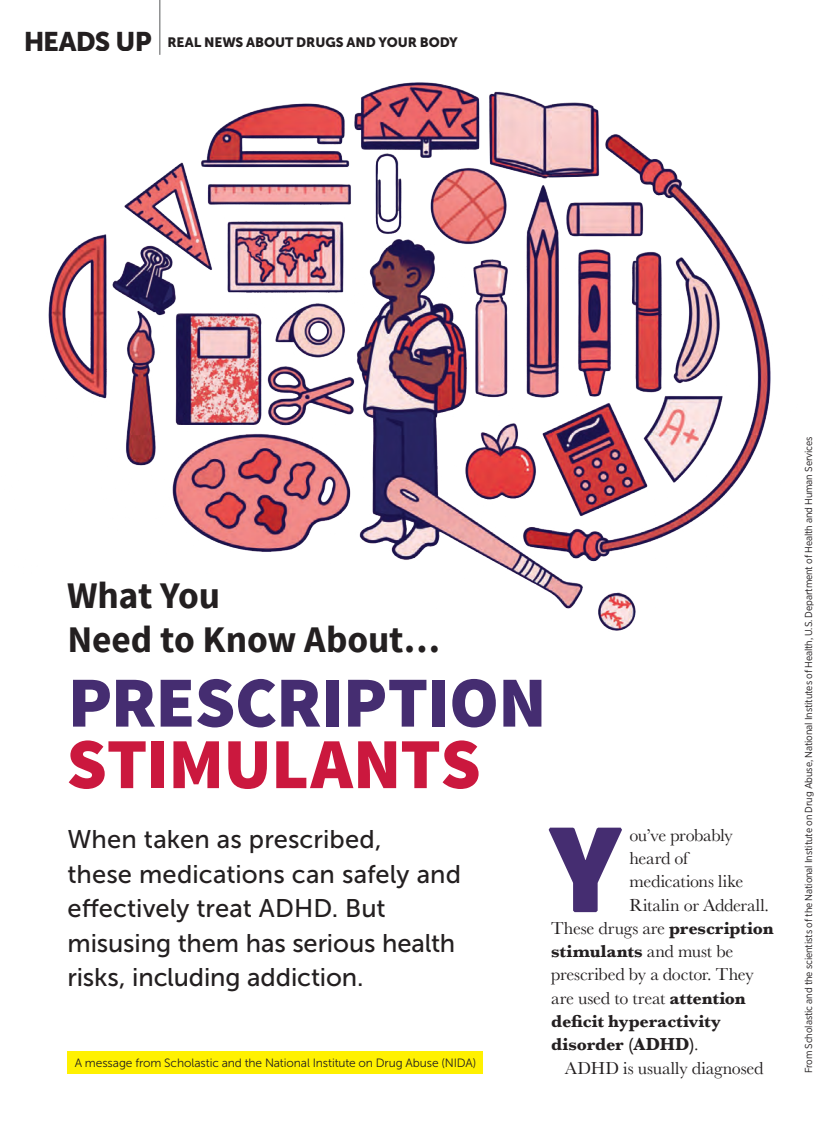
<style>
.page{position:relative;width:837px;height:1121px;background:#fff}
.page>*{position:absolute;margin:0;border:0;box-sizing:border-box;transform-origin:0 0}
.NIDA_Paragraph_Style{font:900 125.25px "Source Sans Pro";color:#452d71}
.t1{font:900 72px "Source Sans Pro";letter-spacing:-.01em;color:#452d71}
.t2{font:900 72px "Source Sans Pro";letter-spacing:-.01em;color:#cb183e}
.t3{font:700 37.5px/43.5px "Source Sans Pro";letter-spacing:-.005em;color:#231f20}
.t4{font:25.5px/34.5px "Museo Sans 500";color:#231f20}
.NIDA_Paragraph_Style-2{font:18px "Baskerville";letter-spacing:-.01em;color:#231f20}
.NIDA_Paragraph_Style-3{font:700 18px "Baskerville";letter-spacing:-.005em;color:#231f20}
.t5{font:13.5px "Museo Sans 900";color:#231f20}
.interviewP1{font:12px "Museo Sans 300";letter-spacing:-.005em;color:#231f20}
.NIDA3Sidebartext{font:10.2px "Gotham Narrow";letter-spacing:-.01em;color:#231f20}
.s1{font-size:26.85px}
.s2{font-weight:700}
.s3{font-weight:400}
</style>
<div class="page">
<img style="left:48px;top:82px;width:723px;height:549px">
<div style="left:67px;top:1051px;width:416px;height:22px;background:#fff101"></div>
<svg style="left:548px;top:827px;width:74px;height:86px"></svg>
<hr style="left:159px;top:0;width:1px;height:55px;background:#57585a">
<p class="t5" style="left:23px;top:35px;width:436px"><span class="s1">HEADS UP</span> REAL NEWS ABOUT DRUGS AND YOUR BODY</p>
<p class="t3" style="left:67px;top:575px;width:375px">What You<br>Need to Know About…</p>
<p class="t1" style="left:68px;top:655px;width:480px">PRESCRIPTION</p>
<p class="t2" style="left:66px;top:717px;width:416px">STIMULANTS</p>
<p class="t4" style="left:68px;top:822px;width:395px">When taken as prescribed,<br>these medications can safely and effectively treat ADHD. But misusing them has serious health risks, including addiction.</p>
<p class="NIDA_Paragraph_Style" style="left:551px;top:787px;width:70px">Y</p>
<p class="NIDA_Paragraph_Style-2" style="left:629px;top:823px;width:105px">ou’ve probably</p>
<p class="NIDA_Paragraph_Style-2" style="left:629px;top:846px;width:60px">heard of</p>
<p class="NIDA_Paragraph_Style-2" style="left:629px;top:870px;width:115px">medications like</p>
<p class="NIDA_Paragraph_Style-2" style="left:629px;top:893px;width:141px">Ritalin or Adderall.</p>
<p class="NIDA_Paragraph_Style-2" style="left:551px;top:916px;width:224px">These drugs are <span class="s2">prescription</span></p>
<p class="NIDA_Paragraph_Style-3" style="left:551px;top:938px;width:184px">stimulants <span class="s3">and must be</span></p>
<p class="NIDA_Paragraph_Style-2" style="left:551px;top:963px;width:204px">prescribed by a doctor. They</p>
<p class="NIDA_Paragraph_Style-2" style="left:551px;top:986px;width:196px">are used to treat <span class="s2">attention</span></p>
<p class="NIDA_Paragraph_Style-3" style="left:551px;top:1008px;width:171px">deficit hyperactivity</p>
<p class="NIDA_Paragraph_Style-3" style="left:551px;top:1031px;width:149px">disorder (ADHD)<span class="s3">.</span></p>
<p class="NIDA_Paragraph_Style-2" style="left:565px;top:1056px;width:200px">ADHD is usually diagnosed</p>
<p class="interviewP1" style="left:75px;top:1056px;width:403px">A message from Scholastic and the National Institute on Drug Abuse (NIDA)</p>
<p class="NIDA3Sidebartext" style="left:802px;top:1073px;width:638px;rotate:-90deg">From Scholastic and the scientists of the National Institute on Drug Abuse, National Institutes of Health, U.S. Department of Health and Human Services</p>
</div>
